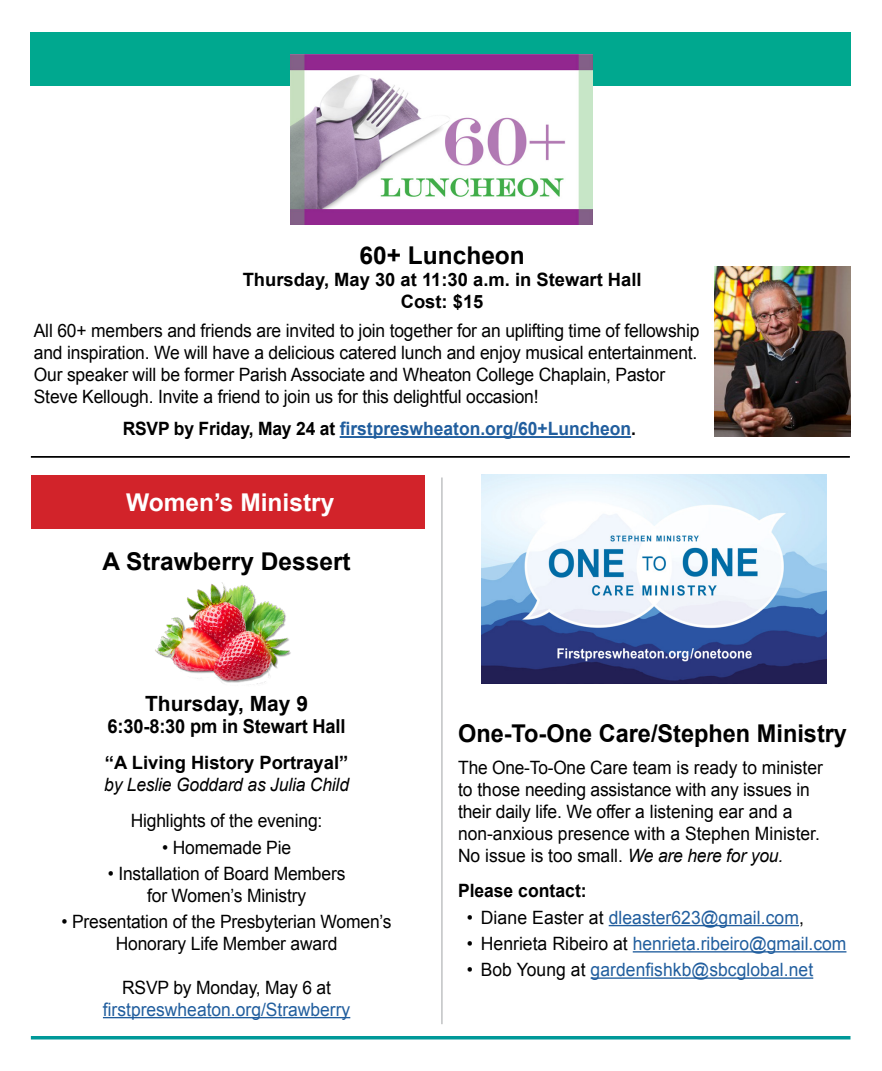
<style>
.page{position:relative;width:882px;height:1071px;background:#fff}
.page>*{position:absolute;margin:0;border:0;box-sizing:border-box;transform-origin:0 0}
.t1{font:700 24.5px "Arial";color:#000;scale:.96 1}
.t2{font:700 24.5px "Arial";color:#000}
.t3{font:700 24.5px "Arial";color:#fff}
.t4{font:700 21px "Arial";color:#000}
.t5{font:700 19.25px "Arial";letter-spacing:-.01em;color:#000;scale:.95 1}
.t6{font:18.38px/21.9px "Arial";letter-spacing:-.01em;color:#000;text-align:center;scale:.95 1}
.t7{font:18.38px "Arial";color:#215e9e;scale:.95 1}
.t8{font:700 18.38px/21.9px "Arial";color:#000;text-align:center}
.t9{font:700 18.38px "Arial";color:#215e9e;scale:.95 1}
.t10{font:italic 18.38px "Arial";letter-spacing:-.01em;color:#000;scale:.95 1}
.t11{font:700 18.38px "Arial";color:#000;scale:.95 1}
.s1{color:#000}
.s2{font-style:italic}
</style>
<div class="page">
<svg style="left:31px;top:1036px;width:819px;height:4px;background:#1fa5a5"></svg>
<hr style="left:31px;top:456px;width:819px;height:2px;background:#000">
<div style="left:30px;top:32px;width:820px;height:54px;background:#00a88f"></div>
<hr style="left:442px;top:477px;width:1px;height:547px;background:#a1a3a6">
<div style="left:31px;top:475px;width:394px;height:53px;background:#d2232a"></div>
<hr style="left:103px;top:1017px;width:247px;height:1px;background:#215e9e">
<img style="left:155px;top:582px;width:136px;height:102px">
<hr style="left:340px;top:436px;width:291px;height:2px;background:#215e9e">
<hr style="left:609px;top:925px;width:190px;height:1px;background:#215e9e">
<hr style="left:633px;top:951px;width:213px;height:2px;background:#215e9e">
<hr style="left:591px;top:977px;width:222px;height:2px;background:#215e9e">
<img style="left:482px;top:475px;width:344px;height:208px">
<img style="left:290px;top:54px;width:303px;height:171px">
<img style="left:715px;top:266px;width:135px;height:171px">
<h1 class="t2" style="left:359px;top:240px;width:167px">60+ Luncheon</h1>
<p class="t8" style="left:243px;top:269px;width:400px">Thursday, May 30 at 11:30 a.m. in Stewart Hall<br>Cost: $15</p>
<p class="t6" style="left:34px;top:320px;width:702px;text-align:left">All 60+ members and friends are invited to join together for an uplifting time of fellowship and inspiration. We will have a delicious catered lunch and enjoy musical entertainment.<br>Our speaker will be former Parish Associate and Wheaton College Chaplain, Pastor Steve Kellough. Invite a friend to join us for this delightful occasion!</p>
<p class="t9" style="left:123px;top:416px;width:542px"><span class="s1">RSVP by Friday, May 24 at</span> firstpreswheaton.org/60+Luncheon<span class="s1">.</span></p>
<h1 class="t3" style="left:126px;top:486px;width:210px">Women’s Ministry</h1>
<h1 class="t2" style="left:102px;top:545px;width:250px">A Strawberry Dessert</h1>
<p class="t4" style="left:145px;top:690px;width:164px">Thursday, May 9</p>
<p class="t5" style="left:108px;top:713px;width:252px">6:30-8:30 pm in Stewart Hall</p>
<p class="t8" style="left:105px;top:752px;width:245px">“A Living History Portrayal”</p>
<p class="t10" style="left:104px;top:772px;width:259px">by Leslie Goddard as Julia Child</p>
<p class="t6" style="left:131px;top:809px;width:203px">Highlights of the evening:</p>
<p class="t6" style="left:162px;top:836px;width:137px">• Homemade Pie</p>
<p class="t6" style="left:108px;top:863px;width:252px">• Installation of Board Members for Women’s Ministry</p>
<p class="t6" style="left:62px;top:911px;width:349px">• Presentation of the Presbyterian Women’s<br>Honorary Life Member award</p>
<p class="t6" style="left:122px;top:976px;width:221px">RSVP by Monday, May 6 at</p>
<p class="t7" style="left:103px;top:997px;width:262px">firstpreswheaton.org/Strawberry</p>
<h1 class="t1" style="left:458px;top:717px;width:407px">One-To-One Care/Stephen Ministry</h1>
<p class="t6" style="left:458px;top:757px;width:386px;text-align:left">The One-To-One Care team is ready to minister to those needing assistance with any issues in their daily life. We offer a listening ear and a non-anxious presence with a Stephen Minister.<br>No issue is too small. <span class="s2">We are here for you.</span></p>
<p class="t11" style="left:458px;top:879px;width:137px">Please contact:</p>
<p class="t7" style="left:467px;top:905px;width:356px"><span class="s1">• Diane Easter at</span> dleaster623@gmail.com<span class="s1">,</span></p>
<p class="t7" style="left:467px;top:931px;width:401px"><span class="s1">• Henrieta Ribeiro at</span> henrieta.ribeiro@gmail.com</p>
<p class="t7" style="left:467px;top:958px;width:366px"><span class="s1">• Bob Young at</span> gardenfishkb@sbcglobal.net</p>
</div>
